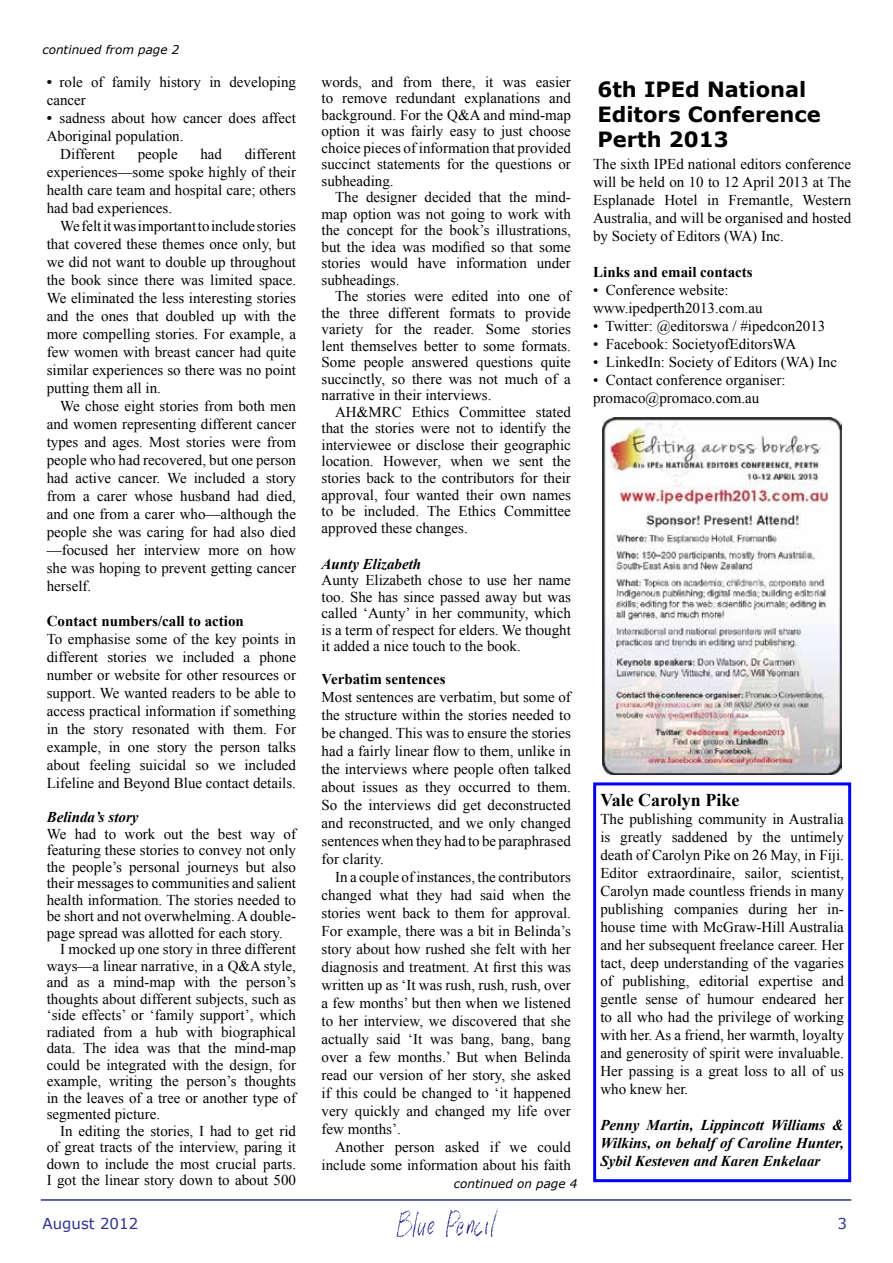
<style>
.page{position:relative;width:893px;height:1263px;background:#fff}
.page>*{position:absolute;margin:0;border:0;box-sizing:border-box;transform-origin:0 0}
.t1{font:700 21px/25.2px "Verdana";color:#000}
.t2{font:700 18px "Times New Roman";color:#000}
.t3{font:15px/18px "Times New Roman";color:#000;text-align:justify}
.t4{font:italic 700 15px/18px "Times New Roman";color:#000;text-align:justify}
.t5{font:700 15px "Times New Roman";color:#000}
.t6{font:15px "Verdana";color:#2e3192}
.t7{font:italic 12px "Verdana";color:#000}
.s1{font-weight:700}
</style>
<div class="page">
<hr style="left:41px;top:1199px;width:810px;height:2px;background:#2e3192">
<img style="left:396px;top:1208px;width:102px;height:28px">
<img style="left:603px;top:417px;width:238px;height:357px">
<div style="left:593px;top:782px;width:258px;height:400px;border:3px solid #00f"></div>
<p class="t7" style="left:43px;top:41px;width:138px">continued from page 2</p>
<p class="t3" style="left:47px;top:73px;width:251px"><span class="s1">•</span> role of family history in developing cancer</p>
<p class="t3" style="left:47px;top:109px;width:251px"><span class="s1">•</span> sadness about how cancer does affect</p>
<p class="t3" style="left:47px;top:127px;width:138px">Aboriginal population.</p>
<p class="t3" style="left:60px;top:145px;width:56px">Different</p>
<p class="t3" style="left:138px;top:145px;width:41px">people</p>
<p class="t3" style="left:200px;top:145px;width:23px">had</p>
<p class="t3" style="left:47px;top:145px;width:251px;text-indent:198px">different experiences—some spoke highly of their health care team and hospital care; others had bad experiences.</p>
<p class="t3" style="left:47px;top:217px;width:251px;text-indent:13px">We felt it was important to include stories that covered these themes once only, but we did not want to double up throughout the book since there was limited space.<br>We eliminated the less interesting stories and the ones that doubled up with the more compelling stories. For example, a few women with breast cancer had quite similar experiences so there was no point putting them all in.</p>
<p class="t3" style="left:47px;top:397px;width:251px;text-indent:13px">We chose eight stories from both men and women representing different cancer types and ages. Most stories were from people who had recovered, but one person had active cancer. We included a story from a carer whose husband had died, and one from a carer who—although the people she was caring for had also died —focused her interview more on how she was hoping to prevent getting cancer herself.</p>
<p class="t5" style="left:47px;top:610px;width:199px">Contact numbers/call to action</p>
<p class="t3" style="left:47px;top:629px;width:251px">To emphasise some of the key points in different stories we included a phone number or website for other resources or support. We wanted readers to be able to access practical information if something in the story resonated with them. For example, in one story the person talks about feeling suicidal so we included Lifeline and Beyond Blue contact details.</p>
<p class="t4" style="left:47px;top:807px;width:93px">Belinda’s story</p>
<p class="t3" style="left:47px;top:824px;width:251px">We had to work out the best way of</p>
<p class="t3" style="left:47px;top:841px;width:251px">featuring these stories to convey not only</p>
<p class="t3" style="left:47px;top:857px;width:251px">the people’s personal journeys but also</p>
<p class="t3" style="left:47px;top:874px;width:251px">their messages to communities and salient</p>
<p class="t3" style="left:47px;top:890px;width:251px">health information. The stories needed to</p>
<p class="t3" style="left:47px;top:907px;width:251px">be short and not overwhelming. A double-</p>
<p class="t3" style="left:47px;top:923px;width:238px">page spread was allotted for each story.</p>
<p class="t3" style="left:60px;top:940px;width:237px">I mocked up one story in three different</p>
<p class="t3" style="left:47px;top:956px;width:251px">ways—a linear narrative, in a Q&amp;A style,</p>
<p class="t3" style="left:47px;top:973px;width:251px">and as a mind-map with the person’s</p>
<p class="t3" style="left:47px;top:989px;width:251px">thoughts about different subjects, such as</p>
<p class="t3" style="left:47px;top:1006px;width:251px">‘side effects’ or ‘family support’, which</p>
<p class="t3" style="left:47px;top:1022px;width:251px">radiated from a hub with biographical</p>
<p class="t3" style="left:47px;top:1039px;width:251px">data. The idea was that the mind-map</p>
<p class="t3" style="left:47px;top:1055px;width:251px">could be integrated with the design, for</p>
<p class="t3" style="left:47px;top:1072px;width:251px">example, writing the person’s thoughts</p>
<p class="t3" style="left:47px;top:1088px;width:251px">in the leaves of a tree or another type of</p>
<p class="t3" style="left:47px;top:1105px;width:115px">segmented picture.</p>
<p class="t3" style="left:60px;top:1121px;width:237px">In editing the stories, I had to get rid</p>
<p class="t3" style="left:47px;top:1138px;width:251px">of great tracts of the interview, paring it</p>
<p class="t3" style="left:47px;top:1154px;width:251px">down to include the most crucial parts.</p>
<p class="t3" style="left:47px;top:1171px;width:251px">I got the linear story down to about 500</p>
<p class="t3" style="left:322px;top:73px;width:251px;line-height:16.5px">words, and from there, it was easier to remove redundant explanations and background. For the Q&amp;A and mind-map option it was fairly easy to just choose choice pieces of information that provided succinct statements for the questions or subheading.</p>
<p class="t3" style="left:322px;top:189px;width:251px;line-height:16.5px;text-indent:14px">The designer decided that the mind&shy;map option was not going to work with the concept for the book’s illustrations, but the idea was modified so that some stories would have information under subheadings.</p>
<p class="t3" style="left:322px;top:288px;width:251px;line-height:16.5px;text-indent:14px">The stories were edited into one of the three different formats to provide variety for the reader. Some stories lent themselves better to some formats.<br>Some people answered questions quite succinctly, so there was not much of a narrative in their interviews.</p>
<p class="t3" style="left:322px;top:403px;width:251px;line-height:16.5px;text-indent:14px">AH&amp;MRC Ethics Committee stated that the stories were not to identify the interviewee or disclose their geographic location. However, when we sent the stories back to the contributors for their approval, four wanted their own names to be included. The Ethics Committee approved these changes.</p>
<p class="t4" style="left:322px;top:554px;width:101px">Aunty Elizabeth</p>
<p class="t3" style="left:322px;top:571px;width:251px;line-height:16.5px">Aunty Elizabeth chose to use her name too. She has since passed away but was called ‘Aunty’ in her community, which is a term of respect for elders. We thought it added a nice touch to the book.</p>
<p class="t5" style="left:322px;top:669px;width:126px">Verbatim sentences</p>
<p class="t3" style="left:322px;top:688px;width:251px">Most sentences are verbatim, but some of the structure within the stories needed to be changed. This was to ensure the stories had a fairly linear flow to them, unlike in the interviews where people often talked about issues as they occurred to them.<br>So the interviews did get deconstructed and reconstructed, and we only changed sentences when they had to be paraphrased for clarity.</p>
<p class="t3" style="left:322px;top:868px;width:251px;text-indent:14px">In a couple of instances, the contributors changed what they had said when the stories went back to them for approval.<br>For example, there was a bit in Belinda’s story about how rushed she felt with her diagnosis and treatment. At first this was written up as ‘It was rush, rush, rush, over a few months’ but then when we listened to her interview, we discovered that she actually said ‘It was bang, bang, bang over a few months.’ But when Belinda read our version of her story, she asked if this could be changed to ‘it happened very quickly and changed my life over few months’.</p>
<p class="t3" style="left:322px;top:1138px;width:251px;text-align:right">Another person asked if we could include some information about his faith</p>
<p class="t7" style="left:454px;top:1175px;width:125px">continued on page 4</p>
<h1 class="t1" style="left:597px;top:76px;width:225px">6th IPEd National<br>Editors Conference<br>Perth 2013</h1>
<p class="t3" style="left:593px;top:155px;width:260px">The sixth IPEd national editors conference will be held on 10 to 12 April 2013 at The Esplanade Hotel in Fremantle, Western Australia, and will be organised and hosted by Society of Editors (WA) Inc.</p>
<p class="t5" style="left:593px;top:262px;width:161px">Links and email contacts</p>
<p class="t3" style="left:593px;top:281px;width:171px">• Conference website: www.ipedperth2013.com.au</p>
<p class="t3" style="left:593px;top:317px;width:234px">• Twitter: @editorswa / #ipedcon2013</p>
<p class="t3" style="left:593px;top:335px;width:205px">• Facebook: SocietyofEditorsWA</p>
<p class="t3" style="left:593px;top:353px;width:245px">• LinkedIn: Society of Editors (WA) Inc</p>
<p class="t3" style="left:593px;top:371px;width:194px">• Contact conference organiser: promaco@promaco.com.au</p>
<p class="t2" style="left:600px;top:788px;width:141px">Vale Carolyn Pike</p>
<p class="t3" style="left:600px;top:810px;width:245px">The publishing community in Australia is greatly saddened by the untimely death of Carolyn Pike on 26 May, in Fiji.<br>Editor extraordinaire, sailor, scientist, Carolyn made countless friends in many publishing companies during her in&shy;house time with McGraw-Hill Australia and her subsequent freelance career. Her tact, deep understanding of the vagaries of publishing, editorial expertise and gentle sense of humour endeared her to all who had the privilege of working with her. As a friend, her warmth, loyalty and generosity of spirit were invaluable.<br>Her passing is a great loss to all of us who knew her.</p>
<p class="t4" style="left:600px;top:1116px;width:245px">Penny Martin, Lippincott Williams &amp; Wilkins, on behalf of Caroline Hunter, Sybil Kesteven and Karen Enkelaar</p>
<p class="t6" style="left:43px;top:1214px;width:97px">August 2012</p>
<p class="t6" style="left:837px;top:1213px;width:11px">3</p>
</div>
